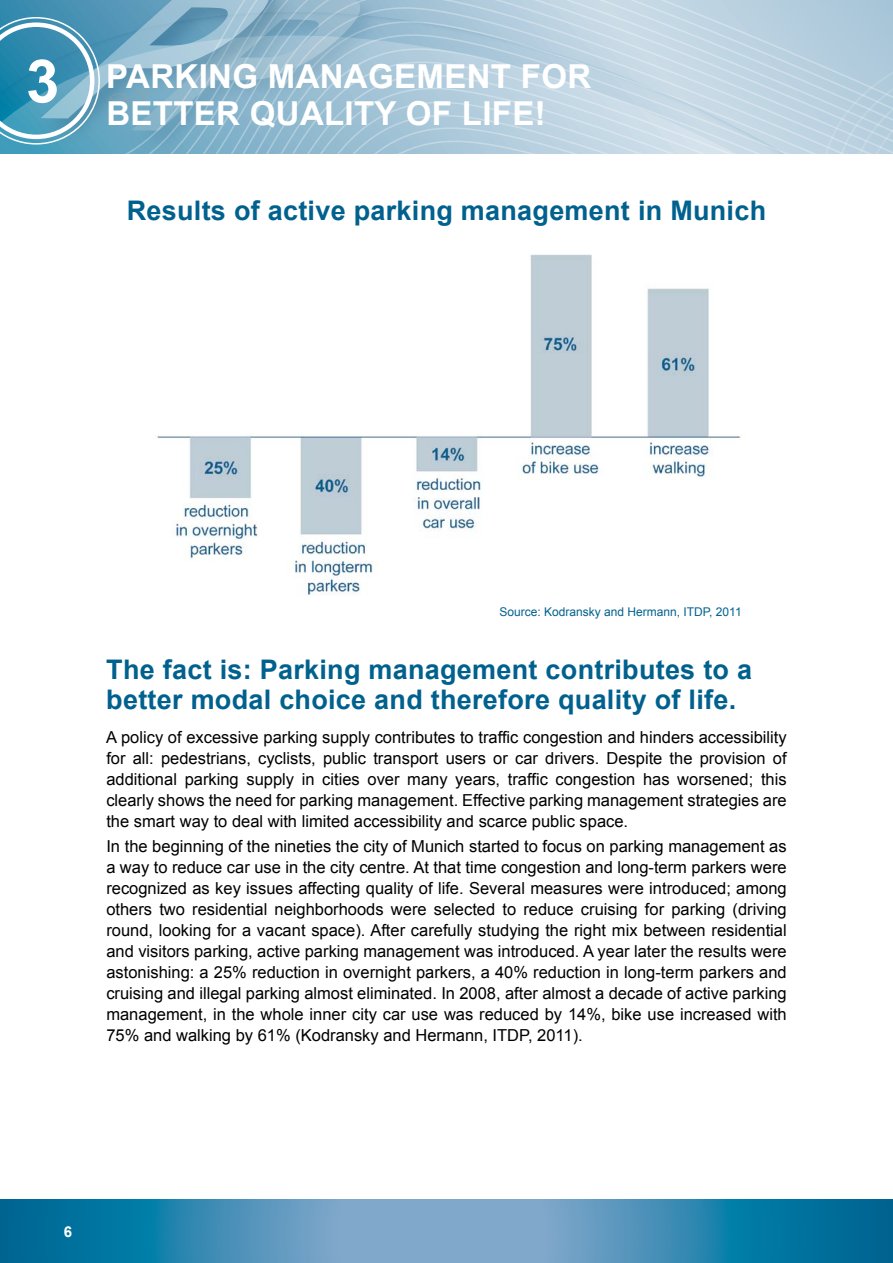
<style>
.page{position:relative;width:893px;height:1263px;background:#fff}
.page>*{position:absolute;margin:0;border:0;box-sizing:border-box;transform-origin:0 0}
.t1{font:700 33px/37.5px "Arial";letter-spacing:.01em;color:#fff}
.t2{font:700 27px/30px "Arial";letter-spacing:.01em;color:#00618e}
.t3{font:16.5px/21px "Arial";color:#000;text-align:justify}
.t4{font:700 15px "Arial";color:#fff}
.t5{font:12px "Arial";color:#00618e}
</style>
<div class="page">
<svg style="left:0;top:1199px;width:893px;height:64px;background:#3d8bb3"></svg>
<img style="left:157px;top:254px;width:584px;height:341px">
<svg style="left:0;top:0;width:893px;height:153px;background:#a1c3d6"></svg>
<h1 class="t1" style="left:106px;top:58px;width:287px">Parking manageme</h1>
<h1 class="t1" style="left:106px;top:58px;width:475px;text-indent:360px">nt for better quality of life!</h1>
<h2 class="t2" style="left:127px;top:196px;width:641px">Results of active parking management in Munich</h2>
<p class="t5" style="left:499px;top:603px;width:244px">Source: Kodransky and Hermann, ITDP, 2011</p>
<h2 class="t2" style="left:106px;top:655px;width:647px">The fact is: Parking management contributes to a better modal choice and therefore quality of life.</h2>
<p class="t3" style="left:106px;top:726px;width:682px">A policy of excessive parking supply contributes to traffic congestion and hinders accessibility for all: pedestrians, cyclists, public transport users or car drivers. Despite the provision of additional parking supply in cities over many years, traffic congestion has worsened; this clearly shows the need for parking management. Effective parking management strategies are the smart way to deal with limited accessibility and scarce public space.</p>
<p class="t3" style="left:106px;top:836px;width:682px">In the beginning of the nineties the city of Munich started to focus on parking management as a way to reduce car use in the city centre. At that time congestion and long-term parkers were recognized as key issues affecting quality of life. Several measures were introduced; among others two residential neighborhoods were selected to reduce cruising for parking (driving round, looking for a vacant space). After carefully studying the right mix between residential and visitors parking, active parking management was introduced. A year later the results were astonishing: a 25% reduction in overnight parkers, a 40% reduction in long-term parkers and cruising and illegal parking almost eliminated. In 2008, after almost a decade of active parking management, in the whole inner city car use was reduced by 14%, bike use increased with 75% and walking by 61% (Kodransky and Hermann, ITDP, 2011).</p>
<p class="t4" style="left:64px;top:1221px;width:10px">6</p>
</div>
